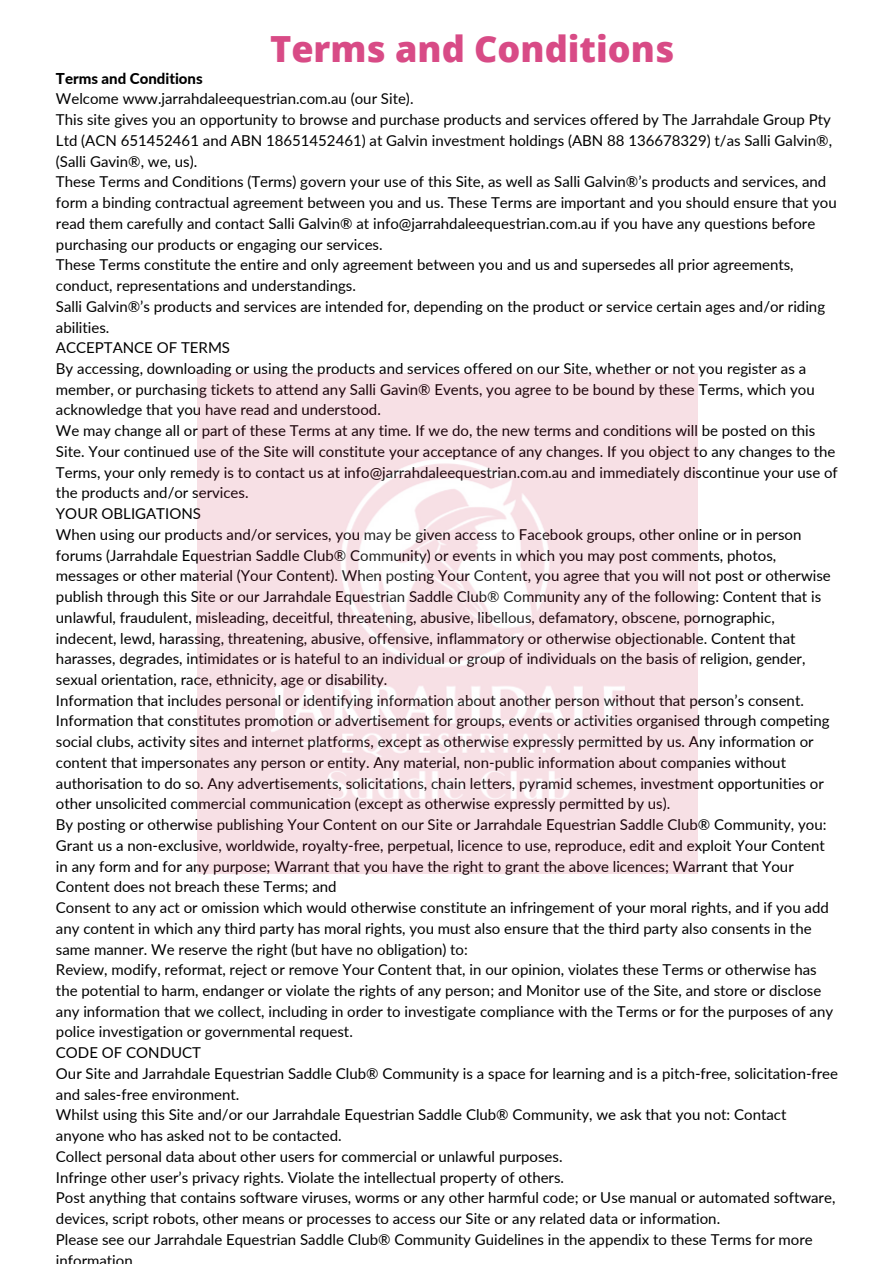
<style>
.page{position:relative;width:894px;height:1264px;background:#fff}
.page>*{position:absolute;margin:0;border:0;box-sizing:border-box;transform-origin:0 0}
.t1{font:800 36px "Open Sans";color:#d84b86}
.t2{font:15px/20.7px "Lato";color:#000}
.t3{font:800 15px "Lato";color:#000}
</style>
<div class="page">
<img style="left:197px;top:373px;width:500px;height:500px">
<p class="t1" style="left:270px;top:23px;width:405px">Terms and Conditions</p>
<p class="t3" style="left:56px;top:69px;width:148px">Terms and Conditions</p>
<p class="t2" style="left:56px;top:88px;width:359px">Welcome www.jarrahdaleequestrian.com.au (our Site).</p>
<p class="t2" style="left:56px;top:109px;width:777px;text-align:justify">This site gives you an opportunity to browse and purchase products and services offered by The Jarrahdale Group Pty Ltd (ACN 651452461 and ABN 18651452461) at Galvin investment holdings (ABN 88 136678329) t/as Salli Galvin®, (Salli Gavin®, we, us).</p>
<p class="t2" style="left:56px;top:171px;width:782px">These Terms and Conditions (Terms) govern your use of this Site, as well as Salli Galvin®’s products and services, and form a binding contractual agreement between you and us. These Terms are important and you should ensure that you read them carefully and contact Salli Galvin® at info@jarrahdaleequestrian.com.au if you have any questions before purchasing our products or engaging our services.</p>
<p class="t2" style="left:56px;top:254px;width:739px">These Terms constitute the entire and only agreement between you and us and supersedes all prior agreements, conduct, representations and understandings.</p>
<p class="t2" style="left:56px;top:295px;width:770px">Salli Galvin®’s products and services are intended for, depending on the product or service certain ages and/or riding abilities.</p>
<p class="t2" style="left:56px;top:337px;width:176px">ACCEPTANCE OF TERMS</p>
<p class="t2" style="left:56px;top:358px;width:760px">By accessing, downloading or using the products and services offered on our Site, whether or not you register as a member, or purchasing tickets to attend any Salli Gavin® Events, you agree to be bound by these Terms, which you acknowledge that you have read and understood.</p>
<p class="t2" style="left:56px;top:420px;width:783px">We may change all or part of these Terms at any time. If we do, the new terms and conditions will be posted on this Site. Your continued use of the Site will constitute your acceptance of any changes. If you object to any changes to the Terms, your only remedy is to contact us at info@jarrahdaleequestrian.com.au and immediately discontinue your use of the products and/or services.</p>
<p class="t2" style="left:56px;top:503px;width:146px">YOUR OBLIGATIONS</p>
<p class="t2" style="left:56px;top:523px;width:776px">When using our products and/or services, you may be given access to Facebook groups, other online or in person forums (Jarrahdale Equestrian Saddle Club® Community) or events in which you may post comments, photos, messages or other material (Your Content). When posting Your Content, you agree that you will not post or otherwise publish through this Site or our Jarrahdale Equestrian Saddle Club® Community any of the following: Content that is unlawful, fraudulent, misleading, deceitful, threatening, abusive, libellous, defamatory, obscene, pornographic, indecent, lewd, harassing, threatening, abusive, offensive, inflammatory or otherwise objectionable. Content that harasses, degrades, intimidates or is hateful to an individual or group of individuals on the basis of religion, gender, sexual orientation, race, ethnicity, age or disability.</p>
<p class="t2" style="left:56px;top:689px;width:775px">Information that includes personal or identifying information about another person without that person’s consent.<br>Information that constitutes promotion or advertisement for groups, events or activities organised through competing social clubs, activity sites and internet platforms, except as otherwise expressly permitted by us. Any information or content that impersonates any person or entity. Any material, non-public information about companies without authorisation to do so. Any advertisements, solicitations, chain letters, pyramid schemes, investment opportunities or other unsolicited commercial communication (except as otherwise expressly permitted by us).</p>
<p class="t2" style="left:56px;top:814px;width:771px">By posting or otherwise publishing Your Content on our Site or Jarrahdale Equestrian Saddle Club® Community, you:<br>Grant us a non-exclusive, worldwide, royalty-free, perpetual, licence to use, reproduce, edit and exploit Your Content in any form and for any purpose; Warrant that you have the right to grant the above licences; Warrant that Your Content does not breach these Terms; and</p>
<p class="t2" style="left:56px;top:896px;width:774px">Consent to any act or omission which would otherwise constitute an infringement of your moral rights, and if you add any content in which any third party has moral rights, you must also ensure that the third party also consents in the same manner. We reserve the right (but have no obligation) to:</p>
<p class="t2" style="left:56px;top:959px;width:778px">Review, modify, reformat, reject or remove Your Content that, in our opinion, violates these Terms or otherwise has the potential to harm, endanger or violate the rights of any person; and Monitor use of the Site, and store or disclose any information that we collect, including in order to investigate compliance with the Terms or for the purposes of any police investigation or governmental request.</p>
<p class="t2" style="left:56px;top:1042px;width:146px">CODE OF CONDUCT</p>
<p class="t2" style="left:56px;top:1062px;width:783px">Our Site and Jarrahdale Equestrian Saddle Club® Community is a space for learning and is a pitch-free, solicitation-free and sales-free environment.</p>
<p class="t2" style="left:56px;top:1104px;width:731px">Whilst using this Site and/or our Jarrahdale Equestrian Saddle Club® Community, we ask that you not: Contact anyone who has asked not to be contacted.</p>
<p class="t2" style="left:56px;top:1145px;width:508px">Collect personal data about other users for commercial or unlawful purposes.</p>
<p class="t2" style="left:56px;top:1166px;width:509px">Infringe other user’s privacy rights. Violate the intellectual property of others.</p>
<p class="t2" style="left:56px;top:1187px;width:780px">Post anything that contains software viruses, worms or any other harmful code; or Use manual or automated software, devices, script robots, other means or processes to access our Site or any related data or information.</p>
<p class="t2" style="left:56px;top:1228px;width:758px">Please see our Jarrahdale Equestrian Saddle Club® Community Guidelines in the appendix to these Terms for more information</p>
</div>
